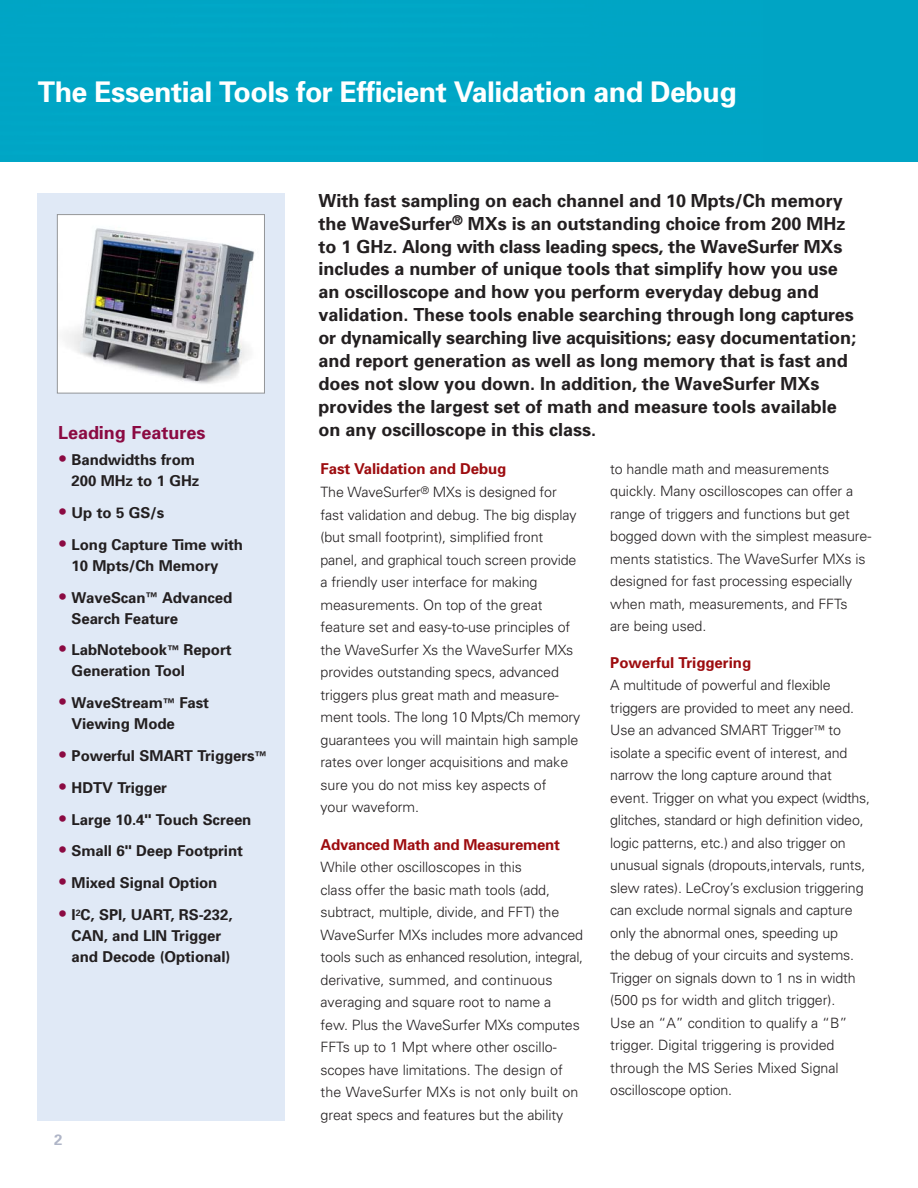
<style>
.page{position:relative;width:918px;height:1188px;background:#fff}
.page>*{position:absolute;margin:0;border:0;box-sizing:border-box;transform-origin:0 0}
.t1{font:700 28.5px "Univers";letter-spacing:-.015em;color:#fff}
.t2{font:700 18px/23px "Univers";color:#231f20}
.t3{font:700 18px "Univers";color:#8b0a42}
.t4{font:700 15px/21px "Univers";letter-spacing:-.005em;color:#231f20}
.t5{font:700 15px "Univers";letter-spacing:-.005em;color:#9d0c0f}
.t6{font:700 15px "Univers";color:#afb5c7}
.t7{font:300 14.25px/22.5px "Univers";letter-spacing:-.005em;color:#231f20}
.s1{font-weight:300;font-size:18px;color:#8b0a42}
.s2{font-size:12px}
</style>
<div class="page">
<div style="left:38px;top:193px;width:247px;height:927px;background:#e0e9f6"></div>
<div style="left:0;top:0;width:918px;height:162px;background:#00a4c4"></div>
<img style="left:59px;top:216px;width:204px;height:175px">
<div style="left:57px;top:214px;width:208px;height:179px;border:1px solid #939598"></div>
<h1 class="t1" style="left:38px;top:81px;width:701px">The Essential Tools for Efficient Validation and Debug</h1>
<p class="t3" style="left:58px;top:426px;width:149px">Leading Features</p>
<p class="t4" style="left:58px;top:451px;width:143px;text-align:right"><span class="s1">•</span> Bandwidths from<br>200 MHz to 1 GHz</p>
<p class="t4" style="left:58px;top:504px;width:108px"><span class="s1">•</span> Up to 5 GS/s</p>
<p class="t4" style="left:72px;top:535px;width:173px;text-indent:-13px"><span class="s1">•</span> Long Capture Time with<br>10 Mpts/Ch Memory</p>
<p class="t4" style="left:72px;top:588px;width:162px;text-indent:-14px"><span class="s1">•</span> WaveScan<span class="s2">™</span> Advanced<br>Search Feature</p>
<p class="t4" style="left:72px;top:641px;width:162px;text-indent:-14px"><span class="s1">•</span> LabNotebook<span class="s2">™</span> Report<br>Generation Tool</p>
<p class="t4" style="left:72px;top:694px;width:139px;text-indent:-14px"><span class="s1">•</span> WaveStream<span class="s2">™</span> Fast<br>Viewing Mode</p>
<p class="t4" style="left:58px;top:747px;width:210px"><span class="s1">•</span> Powerful SMART Triggers<span class="s2">™</span></p>
<p class="t4" style="left:58px;top:778px;width:111px"><span class="s1">•</span> HDTV Trigger</p>
<p class="t4" style="left:58px;top:810px;width:195px"><span class="s1">•</span> Large 10.4" Touch Screen</p>
<p class="t4" style="left:58px;top:842px;width:186px"><span class="s1">•</span> Small 6" Deep Footprint</p>
<p class="t4" style="left:58px;top:874px;width:161px"><span class="s1">•</span> Mixed Signal Option</p>
<p class="t4" style="left:72px;top:906px;width:163px;text-indent:-13px"><span class="s1">•</span> I<sup>2</sup>C, SPI, UART, RS-232,<br>CAN, and LIN Trigger and Decode (Optional)</p>
<p class="t6" style="left:54px;top:1134px;width:10px">2</p>
<p class="t2" style="left:318px;top:190px;width:539px">With fast sampling on each channel and 10 Mpts/Ch memory the WaveSurfer<sup>®</sup> MXs is an outstanding choice from 200 MHz to 1 GHz. Along with class leading specs, the WaveSurfer MXs includes a number of unique tools that simplify how you use an oscilloscope and how you perform everyday debug and validation. These tools enable searching through long captures or dynamically searching live acquisitions; easy documentation; and report generation as well as long memory that is fast and does not slow you down. In addition, the WaveSurfer MXs provides the largest set of math and measure tools available on any oscilloscope in this class.</p>
<p class="t5" style="left:321px;top:464px;width:187px">Fast Validation and Debug</p>
<p class="t7" style="left:321px;top:482px;width:261px">The WaveSurfer<sup>®</sup> MXs is designed for fast validation and debug. The big display (but small footprint), simplified front panel, and graphical touch screen provide a friendly user interface for making measurements. On top of the great feature set and easy-to-use principles of the WaveSurfer Xs the WaveSurfer MXs provides outstanding specs, advanced triggers plus great math and measure&shy;ment tools. The long 10 Mpts/Ch memory guarantees you will maintain high sample rates over longer acquisitions and make sure you do not miss key aspects of<br>your waveform.</p>
<p class="t5" style="left:321px;top:839px;width:241px">Advanced Math and Measurement</p>
<p class="t7" style="left:321px;top:857px;width:264px">While other oscilloscopes in this<br>class offer the basic math tools (add, subtract, multiple, divide, and FFT) the WaveSurfer MXs includes more advanced tools such as enhanced resolution, integral, derivative, summed, and continuous averaging and square root to name a<br>few. Plus the WaveSurfer MXs computes FFTs up to 1 Mpt where other oscillo&shy;scopes have limitations. The design of the WaveSurfer MXs is not only built on great specs and features but the ability</p>
<p class="t7" style="left:610px;top:459px;width:263px">to handle math and measurements quickly. Many oscilloscopes can offer a range of triggers and functions but get bogged down with the simplest measure&shy;ments statistics. The WaveSurfer MXs is designed for fast processing especially when math, measurements, and FFTs<br>are being used.</p>
<p class="t5" style="left:610px;top:657px;width:142px">Powerful Triggering</p>
<p class="t7" style="left:610px;top:675px;width:261px">A multitude of powerful and flexible triggers are provided to meet any need.<br>Use an advanced SMART Trigger<span class="s2">™</span> to isolate a specific event of interest, and narrow the long capture around that event. Trigger on what you expect (widths, glitches, standard or high definition video, logic patterns, etc.) and also trigger on unusual signals (dropouts,intervals, runts, slew rates). LeCroy’s exclusion triggering can exclude normal signals and capture only the abnormal ones, speeding up<br>the debug of your circuits and systems.<br>Trigger on signals down to 1 ns in width (500 ps for width and glitch trigger).<br>Use an “A” condition to qualify a “B” trigger. Digital triggering is provided through the MS Series Mixed Signal oscilloscope option.</p>
</div>
